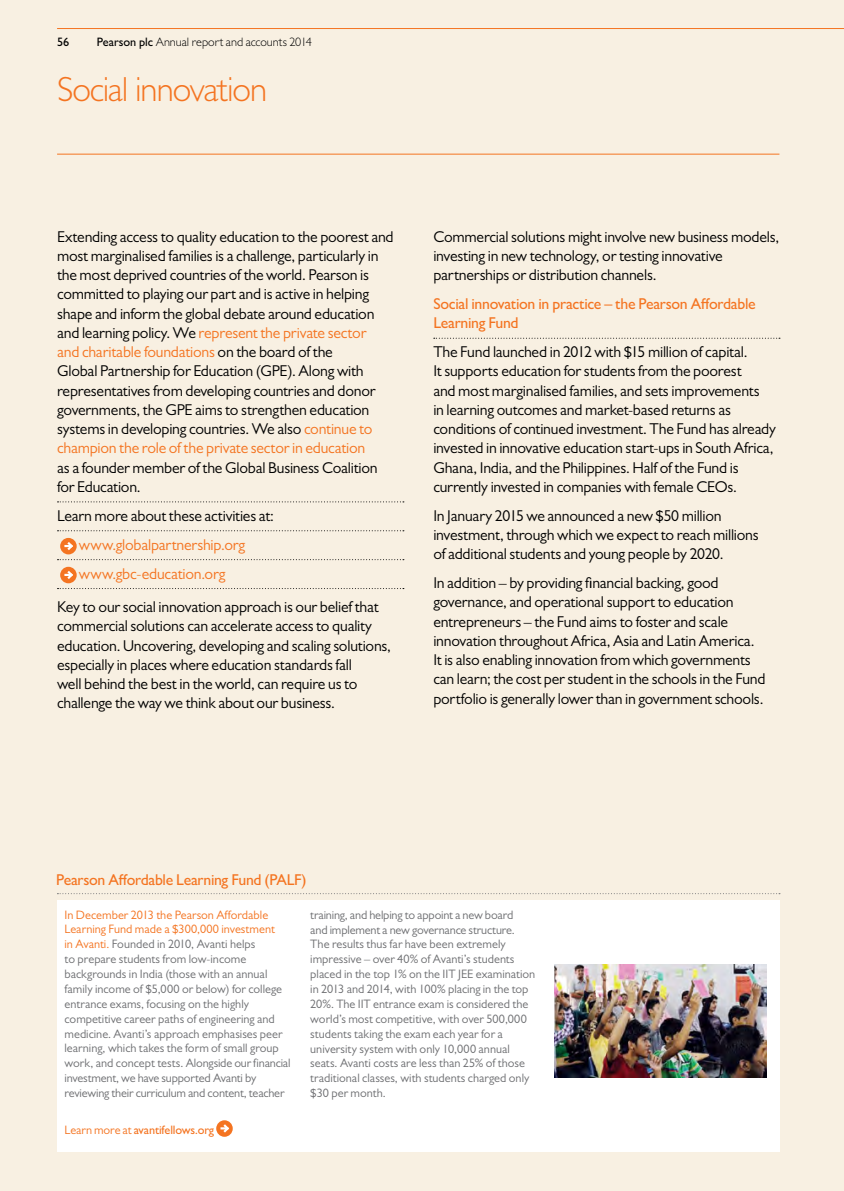
<style>
.page{position:relative;width:844px;height:1191px;background:#fff}
.page>*{position:absolute;margin:0;border:0;box-sizing:border-box;transform-origin:0 0}
.t1{font:300 35px "Gill Sans MT Pro";letter-spacing:-.03em;color:#f47421}
.t2{font:15.75px/19.2px "Gill Sans MT Pro";letter-spacing:-.015em;color:#000}
.t3{font:500 15.75px/19.2px "Gill Sans MT Pro";letter-spacing:-.02em;color:#f47421}
.t4{font:15.75px/28.9px "Gill Sans MT Pro";letter-spacing:-.01em;color:#f47421}
.t5{font:12.25px/14.9px "Gill Sans MT Pro";color:#6d6e71}
.t6{font:300 12.25px "Gill Sans MT Pro";color:#000}
.t7{font:500 12.25px "Gill Sans MT Pro";letter-spacing:-.01em;color:#f47421}
.t8{font:500 12.25px "Gill Sans MT Pro";color:#000}
.s1{font-weight:500}
.s2{color:#f47421}
.s3{font-weight:400}
</style>
<div class="page">
<div style="left:0;top:0;width:843px;height:1191px;background:#f8f0e2"></div>
<div style="left:57px;top:899px;width:722px;height:252px;background:#fff"></div>
<img style="left:554px;top:964px;width:212px;height:113px">
<svg style="left:57px;top:501px;width:347px;height:1px"></svg>
<svg style="left:57px;top:530px;width:347px;height:1px"></svg>
<svg style="left:57px;top:559px;width:347px;height:1px"></svg>
<svg style="left:57px;top:588px;width:347px;height:1px"></svg>
<svg style="left:60px;top:538px;width:17px;height:16px"></svg>
<svg style="left:64px;top:539px;width:11px;height:13px"></svg>
<svg style="left:60px;top:567px;width:17px;height:16px"></svg>
<svg style="left:64px;top:568px;width:11px;height:13px"></svg>
<hr style="left:57px;top:154px;width:722px;height:1px;background:#f47421">
<svg style="left:433px;top:338px;width:346px;height:1px"></svg>
<svg style="left:57px;top:893px;width:722px;height:1px"></svg>
<svg style="left:216px;top:1120px;width:17px;height:16px"></svg>
<svg style="left:220px;top:1122px;width:11px;height:13px"></svg>
<hr style="left:57px;top:28px;width:786px;height:1px;background:#f47421">
<p class="t8" style="left:57px;top:34px;width:14px">56</p>
<p class="t6" style="left:97px;top:34px;width:217px"><span class="s1">Pearson plc</span> Annual report and accounts 2014</p>
<h1 class="t1" style="left:57px;top:68px;width:211px">Social innovation</h1>
<p class="t2" style="left:57px;top:226px;width:338px">Extending access to quality education to the poorest and most marginalised families is a challenge, particularly in the most deprived countries of the world. Pearson is committed to playing our part and is active in helping shape and inform the global debate around education and learning policy. We <span class="s2">represent the private sector<br>and charitable foundations</span> on the board of the<br>Global Partnership for Education (GPE). Along with representatives from developing countries and donor governments, the GPE aims to strengthen education systems in developing countries. We also <span class="s2">continue to champion the role of the private sector in education</span></p>
<p class="t2" style="left:57px;top:457px;width:322px">as a founder member of the Global Business Coalition for Education.</p>
<p class="t2" style="left:57px;top:505px;width:218px">Learn more about these activities at:</p>
<p class="t4" style="left:79px;top:530px;width:168px">www.globalpartnership.org www.gbc-education.org</p>
<p class="t2" style="left:57px;top:597px;width:335px">Key to our social innovation approach is our belief that commercial solutions can accelerate access to quality education. Uncovering, developing and scaling solutions, especially in places where education standards fall<br>well behind the best in the world, can require us to challenge the way we think about our business.</p>
<p class="t2" style="left:433px;top:226px;width:347px">Commercial solutions might involve new business models, investing in new technology, or testing innovative partnerships or distribution channels.</p>
<p class="t3" style="left:433px;top:294px;width:324px">Social innovation in practice – the Pearson Affordable<br>Learning Fund</p>
<p class="t2" style="left:433px;top:342px;width:344px">The Fund launched in 2012 with $15 million of capital.<br>It supports education for students from the poorest<br>and most marginalised families, and sets improvements<br>in learning outcomes and market-based returns as conditions of continued investment. The Fund has already invested in innovative education start-ups in South Africa, Ghana, India, and the Philippines. Half of the Fund is currently invested in companies with female CEOs.</p>
<p class="t2" style="left:433px;top:505px;width:327px">In January 2015 we announced a new $50 million investment, through which we expect to reach millions of additional students and young people by 2020.</p>
<p class="t2" style="left:433px;top:573px;width:333px">In addition – by providing financial backing, good governance, and operational support to education entrepreneurs – the Fund aims to foster and scale innovation throughout Africa, Asia and Latin America.<br>It is also enabling innovation from which governments can learn; the cost per student in the schools in the Fund portfolio is generally lower than in government schools.</p>
<p class="t3" style="left:56px;top:869px;width:252px">Pearson Affordable Learning Fund (PALF)</p>
<p class="t5" style="left:64px;top:907px;width:227px"><span class="s2">In December 2013 the Pearson Affordable Learning Fund made a $300,000 investment<br>in Avanti.</span> Founded in 2010, Avanti helps<br>to prepare students from low-income backgrounds in India (those with an annual family income of $5,000 or below) for college entrance exams, focusing on the highly competitive career paths of engineering and medicine. Avanti’s approach emphasises peer learning, which takes the form of small group work, and concept tests. Alongside our financial investment, we have supported Avanti by reviewing their curriculum and content, teacher</p>
<p class="t7" style="left:64px;top:1122px;width:151px"><span class="s3">Learn more at</span> avantifellows.org</p>
<p class="t5" style="left:310px;top:907px;width:226px">training, and helping to appoint a new board<br>and implement a new governance structure.<br>The results thus far have been extremely impressive – over 40% of Avanti’s students placed in the top 1% on the IIT JEE examination in 2013 and 2014, with 100% placing in the top 20%. The IIT entrance exam is considered the world’s most competitive, with over 500,000 students taking the exam each year for a university system with only 10,000 annual seats. Avanti costs are less than 25% of those traditional classes, with students charged only $30 per month.</p>
</div>
